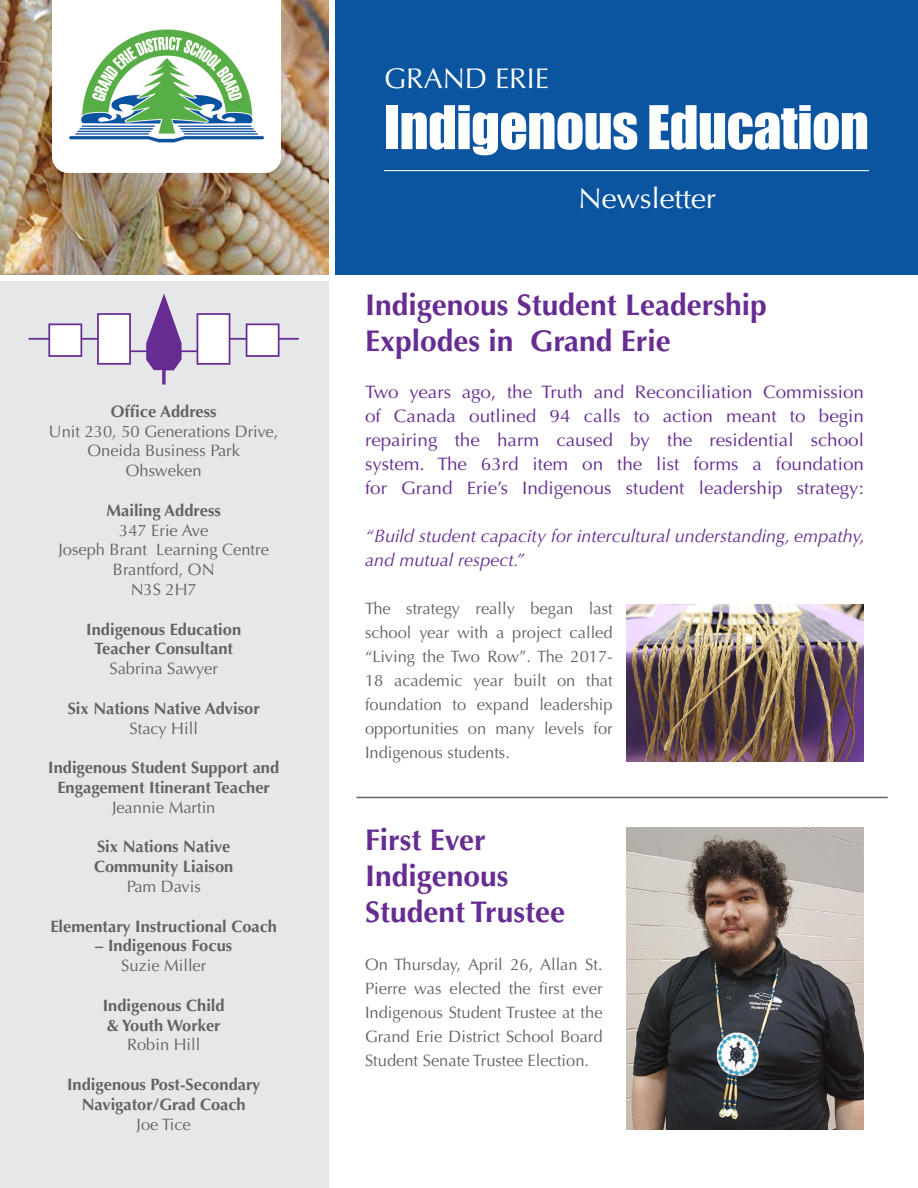
<style>
.page{position:relative;width:918px;height:1188px;background:#fff}
.page>*{position:absolute;margin:0;border:0;box-sizing:border-box;transform-origin:0 0}
.TitlePage{font:55.65px "Impact";letter-spacing:-.01em;color:#fff}
.t1{font:700 30px/36px "Optima LT Std";color:#662c92}
.subHeader{font:28.5px "Optima LT Std";letter-spacing:-.01em;color:#fff;scale:1.07 1}
.subHeader-2{font:28.5px "Optima LT Std";letter-spacing:-.01em;color:#fff}
.t2{font:18px/24px "Optima LT Std";color:#662c92;text-align:justify;scale:1.05 1}
.t3{font:italic 18px/24px "Optima LT Std";color:#662c92}
.t4{font:16.5px/24px "Optima LT Std";color:#636366;text-align:justify}
.t5{font:700 16.5px/19.8px "Optima LT Std";color:#636366;text-align:center}
</style>
<div class="page">
<div style="left:0;top:282px;width:329px;height:906px;background:#e6e7e9"></div>
<img style="left:0;top:0;width:329px;height:275px">
<div style="left:335px;top:0;width:583px;height:275px;background:#0a54a0"></div>
<hr style="left:384px;top:170px;width:485px;height:1px;background:#fff">
<div style="left:97px;top:313px;width:34px;height:52px;background:#fff;border:2px solid #662c92"></div>
<div style="left:197px;top:313px;width:33px;height:52px;background:#fff;border:2px solid #662c92"></div>
<svg style="left:146px;top:293px;width:36px;height:91px"></svg>
<hr style="left:29px;top:338px;width:69px;height:2px;background:#662c92">
<hr style="left:229px;top:338px;width:70px;height:2px;background:#662c92">
<hr style="left:131px;top:350px;width:67px;height:2px;background:#662c92">
<div style="left:48px;top:323px;width:34px;height:34px;background:#fff;border:2px solid #662c92"></div>
<div style="left:246px;top:323px;width:34px;height:34px;background:#fff;border:2px solid #662c92"></div>
<img style="left:626px;top:604px;width:238px;height:158px">
<img style="left:52px;top:0;width:228px;height:172px">
<img style="left:627px;top:828px;width:237px;height:302px">
<hr style="left:356px;top:797px;width:532px;height:1px;background:#636366">
<p class="t5" style="left:111px;top:401px;width:107px">Office Address</p>
<p class="t4" style="left:49px;top:419px;width:231px">Unit 230, 50 Generations Drive,</p>
<p class="t4" style="left:87px;top:439px;width:154px">Oneida Business Park</p>
<p class="t4" style="left:126px;top:459px;width:77px">Ohsweken</p>
<p class="t5" style="left:107px;top:500px;width:116px">Mailing Address</p>
<p class="t4" style="left:119px;top:518px;width:91px">347 Erie Ave</p>
<p class="t4" style="left:58px;top:538px;width:212px">Joseph Brant Learning Centre</p>
<p class="t4" style="left:113px;top:558px;width:103px">Brantford, ON</p>
<p class="t4" style="left:131px;top:578px;width:68px">N3S 2H7</p>
<p class="t5" style="left:86px;top:619px;width:156px">Indigenous Education<br>Teacher Consultant</p>
<p class="t4" style="left:109px;top:657px;width:110px">Sabrina Sawyer</p>
<p class="t5" style="left:68px;top:698px;width:194px">Six Nations Native Advisor</p>
<p class="t4" style="left:130px;top:716px;width:70px">Stacy Hill</p>
<p class="t5" style="left:48px;top:758px;width:233px">Indigenous Student Support and<br>Engagement Itinerant Teacher</p>
<p class="t4" style="left:112px;top:795px;width:105px">Jeannie Martin</p>
<p class="t5" style="left:94px;top:837px;width:141px;text-align:left">Six Nations Native<br>Community Liaison</p>
<p class="t4" style="left:127px;top:875px;width:76px">Pam Davis</p>
<p class="t5" style="left:50px;top:916px;width:228px">Elementary Instructional Coach</p>
<p class="t5" style="left:95px;top:936px;width:139px">– Indigenous Focus</p>
<p class="t4" style="left:121px;top:954px;width:87px">Suzie Miller</p>
<p class="t5" style="left:103px;top:995px;width:123px;text-align:left">Indigenous Child &amp; Youth Worker</p>
<p class="t4" style="left:127px;top:1033px;width:75px">Robin Hill</p>
<p class="t5" style="left:67px;top:1075px;width:195px">Indigenous Post-Secondary<br>Navigator/Grad Coach</p>
<p class="t4" style="left:137px;top:1112px;width:56px">Joe Tice</p>
<p class="subHeader-2" style="left:384px;top:62px;width:166px">GRAND ERIE</p>
<p class="TitlePage" style="left:384px;top:84px;width:486px">Indigenous Education</p>
<p class="subHeader" style="left:578px;top:182px;width:131px">Newsletter</p>
<p class="t1" style="left:365px;top:288px;width:403px">Indigenous Student Leadership<br>Explodes in Grand Erie</p>
<p class="t2" style="left:365px;top:380px;width:477px">Two years ago, the Truth and Reconciliation Commission of Canada outlined 94 calls to action meant to begin repairing the harm caused by the residential school system. The 63rd item on the list forms a foundation for Grand Erie’s Indigenous student leadership strategy:</p>
<p class="t3" style="left:365px;top:524px;width:501px">“Build student capacity for intercultural understanding, empathy, and mutual respect.”</p>
<p class="t4" style="left:365px;top:596px;width:249px">The strategy really began last school year with a project called “Living the Two Row”. The 2017- 18 academic year built on that foundation to expand leadership opportunities on many levels for Indigenous students.</p>
<p class="t1" style="left:365px;top:822px;width:202px">First Ever<br>Indigenous<br>Student Trustee</p>
<p class="t4" style="left:365px;top:953px;width:239px">On Thursday, April 26, Allan St.<br>Pierre was elected the first ever Indigenous Student Trustee at the Grand Erie District School Board Student Senate Trustee Election.</p>
</div>
